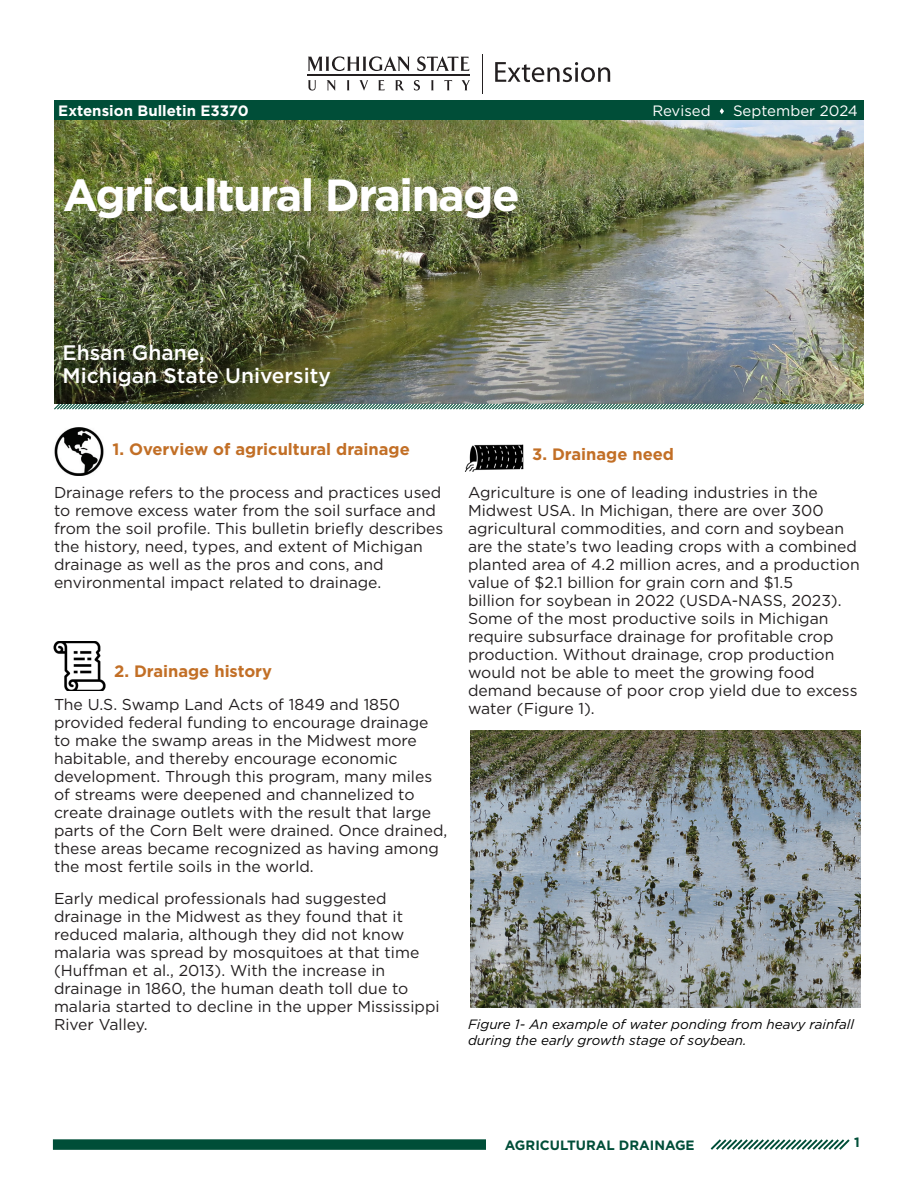
<style>
.page{position:relative;width:918px;height:1188px;background:#fff}
.page>*{position:absolute;margin:0;border:0;box-sizing:border-box;transform-origin:0 0}
.t1{font:700 45px "Gotham";letter-spacing:-.035em;color:#fff}
.Text_-_AgDrain{font:500 21px/23.2px "Gotham";color:#fff}
.Heading_1{font:700 16.5px "Gotham";color:#c26f26}
.Figure_captions{font:15.75px/18px "Gotham";color:#231f20}
.AgDrain_subhead{font:700 15px "Gotham";color:#fff}
.AgDrain_subhead-2{font:15px "Gotham";color:#fff}
.t2{font:italic 13.5px/16.5px "Gotham";color:#000}
.t3{font:700 13.5px "Gotham";color:#004e38}
</style>
<div class="page">
<svg style="left:710px;top:1139px;width:140px;height:11px"></svg>
<div style="left:53px;top:1139px;width:433px;height:11px;background:#004e38"></div>
<div style="left:54px;top:100px;width:810px;height:20px;background:#004e38"></div>
<img style="left:54px;top:121px;width:810px;height:281px">
<svg style="left:54px;top:402px;width:810px;height:8px"></svg>
<svg style="left:308px;top:80px;width:8px;height:11px"></svg>
<svg style="left:327px;top:80px;width:9px;height:11px"></svg>
<svg style="left:347px;top:80px;width:2px;height:10px"></svg>
<svg style="left:359px;top:80px;width:9px;height:11px"></svg>
<svg style="left:378px;top:80px;width:7px;height:10px"></svg>
<svg style="left:395px;top:80px;width:9px;height:10px"></svg>
<svg style="left:414px;top:80px;width:6px;height:11px"></svg>
<svg style="left:431px;top:80px;width:3px;height:10px"></svg>
<svg style="left:444px;top:80px;width:8px;height:10px"></svg>
<svg style="left:461px;top:80px;width:9px;height:10px"></svg>
<svg style="left:308px;top:56px;width:102px;height:15px"></svg>
<svg style="left:417px;top:56px;width:52px;height:15px"></svg>
<hr style="left:308px;top:74px;width:162px;height:2px;background:#231f20">
<svg style="left:495px;top:62px;width:115px;height:20px"></svg>
<hr style="left:482px;top:54px;width:1px;height:39px;background:#231f20">
<svg style="left:720px;top:108px;width:4px;height:6px"></svg>
<img style="left:54px;top:427px;width:50px;height:49px">
<img style="left:470px;top:731px;width:391px;height:276px">
<img style="left:53px;top:641px;width:53px;height:50px">
<img style="left:465px;top:444px;width:59px;height:28px">
<p class="AgDrain_subhead" style="left:58px;top:101px;width:192px">Extension Bulletin E3370</p>
<p class="AgDrain_subhead-2" style="left:652px;top:101px;width:60px">Revised</p>
<p class="AgDrain_subhead-2" style="left:733px;top:101px;width:127px">September 2024</p>
<p class="t1" style="left:63px;top:165px;width:458px">Agricultural Drainage</p>
<p class="Text_-_AgDrain" style="left:63px;top:341px;width:270px">Ehsan Ghane,<br>Michigan State University</p>
<p class="Heading_1" style="left:112px;top:438px;width:299px">1. Overview of agricultural drainage</p>
<p class="Figure_captions" style="left:54px;top:483px;width:391px">Drainage refers to the process and practices used to remove excess water from the soil surface and from the soil profile. This bulletin briefly describes the history, need, types, and extent of Michigan drainage as well as the pros and cons, and environmental impact related to drainage.</p>
<p class="Heading_1" style="left:114px;top:660px;width:160px">2. Drainage history</p>
<p class="Figure_captions" style="left:54px;top:695px;width:395px">The U.S. Swamp Land Acts of 1849 and 1850 provided federal funding to encourage drainage to make the swamp areas in the Midwest more habitable, and thereby encourage economic development. Through this program, many miles of streams were deepened and channelized to create drainage outlets with the result that large parts of the Corn Belt were drained. Once drained, these areas became recognized as having among the most fertile soils in the world.</p>
<p class="Figure_captions" style="left:54px;top:889px;width:387px">Early medical professionals had suggested drainage in the Midwest as they found that it reduced malaria, although they did not know malaria was spread by mosquitoes at that time (Huffman et al., 2013). With the increase in drainage in 1860, the human death toll due to malaria started to decline in the upper Mississippi River Valley.</p>
<p class="Heading_1" style="left:532px;top:443px;width:143px">3. Drainage need</p>
<p class="Figure_captions" style="left:468px;top:483px;width:393px">Agriculture is one of leading industries in the Midwest USA. In Michigan, there are over 300 agricultural commodities, and corn and soybean are the state’s two leading crops with a combined planted area of 4.2 million acres, and a production value of $2.1 billion for grain corn and $1.5<br>billion for soybean in 2022 (USDA-NASS, 2023).<br>Some of the most productive soils in Michigan require subsurface drainage for profitable crop production. Without drainage, crop production would not be able to meet the growing food demand because of poor crop yield due to excess water (Figure 1).</p>
<p class="t2" style="left:468px;top:1015px;width:388px">Figure 1- An example of water ponding from heavy rainfall during the early growth stage of soybean.</p>
<p class="t3" style="left:505px;top:1136px;width:191px">AGRICULTURAL DRAINAGE</p>
<p class="t3" style="left:854px;top:1134px;width:7px">1</p>
</div>
